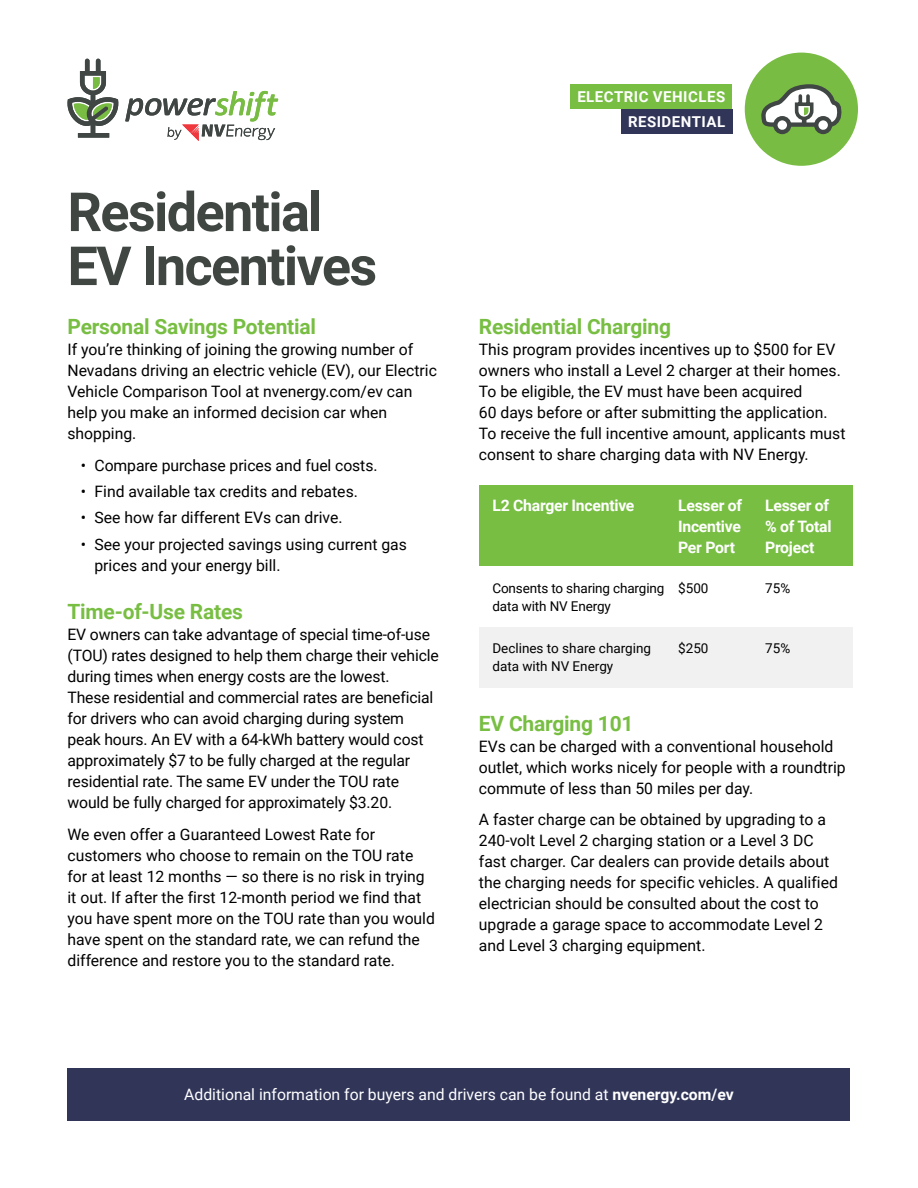
<style>
.page{position:relative;width:918px;height:1188px;background:#fff}
.page>*{position:absolute;margin:0;border:0;box-sizing:border-box;transform-origin:0 0}
.t1{font:700 54px/54px "Roboto";letter-spacing:-.03em;color:#404743}
.t2{font:700 21px "Roboto";letter-spacing:-.01em;color:#78be43}
.t3{font:15.75px/21px "Roboto";color:#000}
.t4{font:15.75px "Roboto";color:#fff}
.t5{font:700 15.75px "Roboto";letter-spacing:-.015em;color:#fff}
.t6{font:700 15px "Roboto";letter-spacing:.035em;color:#fff}
.t7{font:13.5px "Roboto";letter-spacing:-.01em;color:#000}
.s1{font-weight:700}
</style>
<div class="page">
<svg style="left:68px;top:59px;width:51px;height:79px"></svg>
<svg style="left:125px;top:91px;width:153px;height:50px"></svg>
<div style="left:621px;top:109px;width:111px;height:25px;background:#313659"></div>
<div style="left:570px;top:84px;width:162px;height:25px;background:#78be43"></div>
<div style="left:745px;top:53px;width:113px;height:113px;background:#79bc43;border-radius:50%"></div>
<svg style="left:763px;top:84px;width:79px;height:45px"></svg>
<div style="left:773px;top:116px;width:18px;height:18px;background:#fff;border:4px solid #3f4644;border-radius:50%"></div>
<div style="left:814px;top:116px;width:18px;height:18px;background:#fff;border:4px solid #3f4644;border-radius:50%"></div>
<div style="left:758px;top:627px;width:95px;height:60px;background:#f1f1f2"></div>
<div style="left:671px;top:627px;width:87px;height:60px;background:#f1f1f2"></div>
<div style="left:479px;top:627px;width:192px;height:60px;background:#f1f1f2"></div>
<div style="left:479px;top:485px;width:192px;height:81px;background:#78be43"></div>
<div style="left:671px;top:485px;width:87px;height:81px;background:#78be43"></div>
<div style="left:758px;top:485px;width:95px;height:81px;background:#78be43"></div>
<div style="left:68px;top:1068px;width:782px;height:52px;background:#313659"></div>
<p class="t6" style="left:577px;top:87px;width:149px">ELECTRIC VEHICLES</p>
<h1 class="t1" style="left:68px;top:183px;width:311px">Residential<br>EV Incentives</h1>
<h2 class="t2" style="left:68px;top:312px;width:250px">Personal Savings Potential</h2>
<p class="t3" style="left:68px;top:338px;width:371px">If you’re thinking of joining the growing number of Nevadans driving an electric vehicle (EV), our Electric Vehicle Comparison Tool at nvenergy.com/ev can help you make an informed decision car when shopping.</p>
<p class="t3" style="left:81px;top:454px;width:298px">• Compare purchase prices and fuel costs.</p>
<p class="t3" style="left:81px;top:480px;width:278px">• Find available tax credits and rebates.</p>
<p class="t3" style="left:81px;top:507px;width:263px">• See how far different EVs can drive.</p>
<p class="t3" style="left:94px;top:533px;width:314px;text-indent:-13px">• See your projected savings using current gas prices and your energy bill.</p>
<h2 class="t2" style="left:68px;top:597px;width:177px">Time-of-Use Rates</h2>
<p class="t3" style="left:68px;top:623px;width:373px">EV owners can take advantage of special time-of-use (TOU) rates designed to help them charge their vehicle during times when energy costs are the lowest.<br>These residential and commercial rates are beneficial for drivers who can avoid charging during system peak hours. An EV with a 64-kWh battery would cost approximately $7 to be fully charged at the regular residential rate. The same EV under the TOU rate would be fully charged for approximately $3.20.</p>
<p class="t3" style="left:68px;top:823px;width:369px">We even offer a Guaranteed Lowest Rate for customers who choose to remain on the TOU rate for at least 12 months — so there is no risk in trying it out. If after the first 12-month period we find that you have spent more on the TOU rate than you would have spent on the standard rate, we can refund the difference and restore you to the standard rate.</p>
<p class="t6" style="left:628px;top:111px;width:99px">RESIDENTIAL</p>
<h2 class="t2" style="left:479px;top:312px;width:194px">Residential Charging</h2>
<p class="t3" style="left:479px;top:338px;width:368px">This program provides incentives up to $500 for EV owners who install a Level 2 charger at their homes.<br>To be eligible, the EV must have been acquired<br>60 days before or after submitting the application.<br>To receive the full incentive amount, applicants must consent to share charging data with NV Energy.</p>
<p class="t5" style="left:492px;top:494px;width:144px">L2 Charger Incentive</p>
<p class="t5" style="left:678px;top:494px;width:66px">Lesser of</p>
<p class="t5" style="left:765px;top:494px;width:66px">Lesser of</p>
<p class="t5" style="left:678px;top:515px;width:64px">Incentive</p>
<p class="t5" style="left:765px;top:515px;width:68px">% of Total</p>
<p class="t5" style="left:678px;top:536px;width:58px">Per Port</p>
<p class="t5" style="left:765px;top:536px;width:51px">Project</p>
<p class="t7" style="left:492px;top:578px;width:218px">Consents to sharing charging $500</p>
<p class="t7" style="left:765px;top:578px;width:27px">75%</p>
<p class="t7" style="left:492px;top:596px;width:120px">data with NV Energy</p>
<p class="t7" style="left:492px;top:639px;width:160px">Declines to share charging</p>
<p class="t7" style="left:678px;top:639px;width:32px">$250</p>
<p class="t7" style="left:765px;top:639px;width:27px">75%</p>
<p class="t7" style="left:492px;top:657px;width:122px">data with NV Energy</p>
<h2 class="t2" style="left:479px;top:708px;width:156px">EV Charging 101</h2>
<p class="t3" style="left:479px;top:735px;width:368px">EVs can be charged with a conventional household outlet, which works nicely for people with a roundtrip commute of less than 50 miles per day.</p>
<p class="t3" style="left:479px;top:809px;width:361px">A faster charge can be obtained by upgrading to a 240-volt Level 2 charging station or a Level 3 DC fast charger. Car dealers can provide details about the charging needs for specific vehicles. A qualified electrician should be consulted about the cost to upgrade a garage space to accommodate Level 2 and Level 3 charging equipment.</p>
<p class="t4" style="left:184px;top:1084px;width:551px">Additional information for buyers and drivers can be found at <span class="s1">nvenergy.com/ev</span></p>
</div>
